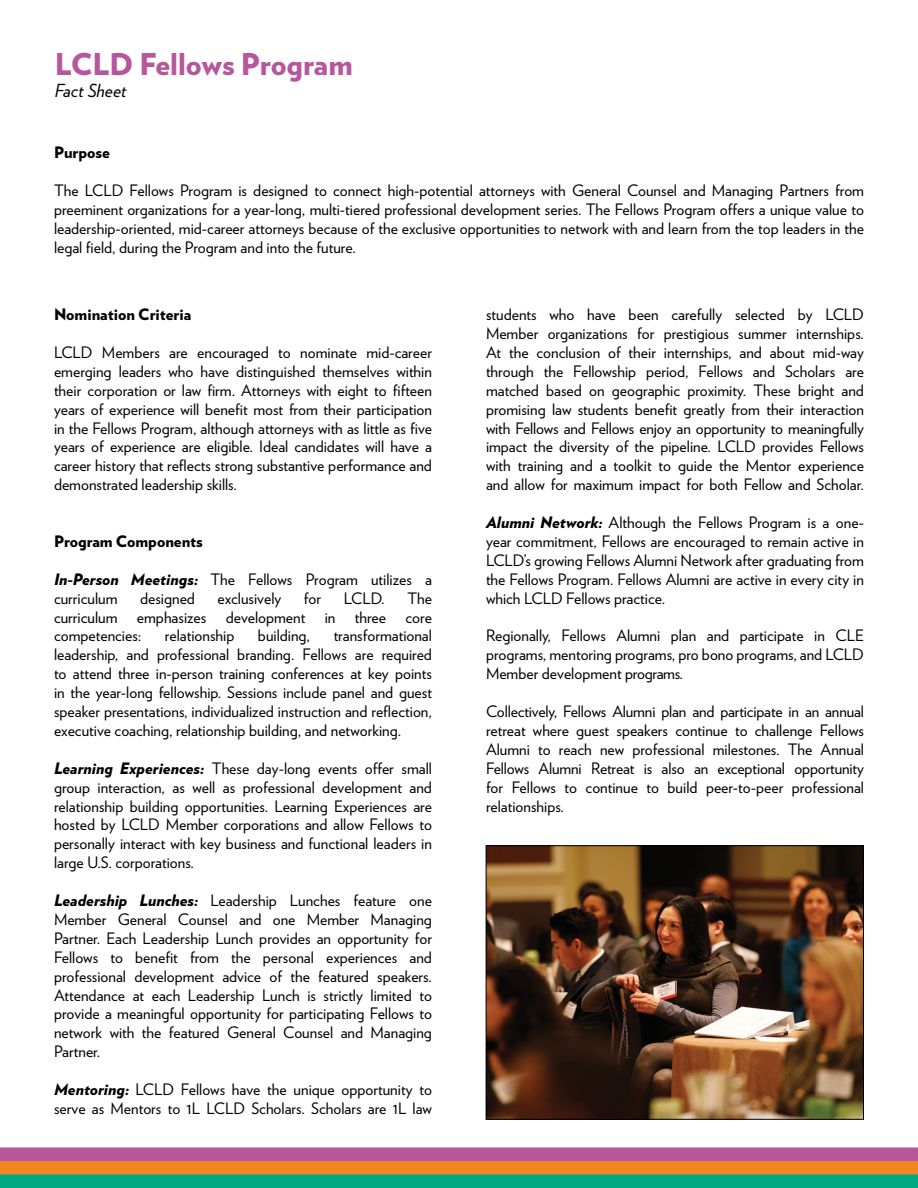
<style>
.page{position:relative;width:918px;height:1188px;background:#fff}
.page>*{position:absolute;margin:0;border:0;box-sizing:border-box;transform-origin:0 0}
.t1{font:900 30px "Verlag";color:#b6579d}
.t2{font:italic 18px "Verlag";color:#000}
.t3{font:15.75px/18.9px "Verlag";color:#000;text-align:justify}
.t4{font:900 15.75px "Verlag";color:#000}
.s1{font-weight:900;font-style:italic}
</style>
<div class="page">
<svg style="left:0;top:1148px;width:918px;height:40px;background:#8d8269"></svg>
<img style="left:488px;top:848px;width:374px;height:269px">
<div style="left:486px;top:846px;width:378px;height:273px;border:1px solid #000"></div>
<h1 class="t1" style="left:55px;top:39px;width:299px">LCLD Fellows Program</h1>
<p class="t2" style="left:55px;top:76px;width:73px">Fact Sheet</p>
<p class="t4" style="left:54px;top:139px;width:57px">Purpose</p>
<p class="t3" style="left:54px;top:180px;width:812px">The LCLD Fellows Program is designed to connect high-potential attorneys with General Counsel and Managing Partners from preeminent organizations for a year-long, multi-tiered professional development series. The Fellows Program offers a unique value to leadership-oriented, mid-career attorneys because of the exclusive opportunities to network with and learn from the top leaders in the legal field, during the Program and into the future.</p>
<p class="t4" style="left:54px;top:301px;width:139px">Nomination Criteria</p>
<p class="t3" style="left:54px;top:342px;width:380px">LCLD Members are encouraged to nominate mid-career emerging leaders who have distinguished themselves within their corporation or law firm. Attorneys with eight to fifteen years of experience will benefit most from their participation in the Fellows Program, although attorneys with as little as five years of experience are eligible. Ideal candidates will have a career history that reflects strong substantive performance and demonstrated leadership skills.</p>
<p class="t4" style="left:54px;top:528px;width:150px">Program Components</p>
<p class="t3" style="left:54px;top:569px;width:379px"><span class="s1">In-Person Meetings:</span> The Fellows Program utilizes a curriculum</p>
<p class="t3" style="left:140px;top:588px;width:56px">designed</p>
<p class="t3" style="left:218px;top:588px;width:65px">exclusively</p>
<p class="t3" style="left:304px;top:588px;width:19px">for</p>
<p class="t3" style="left:344px;top:588px;width:42px">LCLD.</p>
<p class="t3" style="left:54px;top:588px;width:380px;text-indent:353px">The curriculum emphasizes development in three core competencies:</p>
<p class="t3" style="left:54px;top:625px;width:380px;text-indent:280px">transformational leadership, and professional branding. Fellows are required to attend three in-person training conferences at key points in the year-long fellowship. Sessions include panel and guest speaker presentations, individualized instruction and reflection, executive coaching, relationship building, and networking.</p>
<p class="t3" style="left:54px;top:758px;width:380px"><span class="s1">Learning Experiences:</span> These day-long events offer small group interaction, as well as professional development and relationship building opportunities. Learning Experiences are hosted by LCLD Member corporations and allow Fellows to personally interact with key business and functional leaders in large U.S. corporations.</p>
<p class="t3" style="left:54px;top:890px;width:380px"><span class="s1">Leadership Lunches:</span> Leadership Lunches feature one Member General Counsel and one Member Managing Partner. Each Leadership Lunch provides an opportunity for Fellows to benefit from the personal experiences and professional development advice of the featured speakers.<br>Attendance at each Leadership Lunch is strictly limited to provide a meaningful opportunity for participating Fellows to network with the featured General Counsel and Managing Partner.</p>
<p class="t3" style="left:54px;top:1079px;width:380px"><span class="s1">Mentoring:</span> LCLD Fellows have the unique opportunity to serve as Mentors to 1L LCLD Scholars. Scholars are 1L law</p>
<p class="t3" style="left:165px;top:625px;width:71px">relationship</p>
<p class="t3" style="left:258px;top:625px;width:54px">building,</p>
<p class="t3" style="left:486px;top:304px;width:380px">students who have been carefully selected by LCLD Member organizations for prestigious summer internships.<br>At the conclusion of their internships, and about mid-way through the Fellowship period, Fellows and Scholars are matched based on geographic proximity. These bright and promising law students benefit greatly from their interaction with Fellows and Fellows enjoy an opportunity to meaningfully impact the diversity of the pipeline. LCLD provides Fellows with training and a toolkit to guide the Mentor experience and allow for maximum impact for both Fellow and Scholar.</p>
<p class="t3" style="left:486px;top:512px;width:380px"><span class="s1">Alumni Network:</span> Although the Fellows Program is a one&shy;year commitment, Fellows are encouraged to remain active in LCLD’s growing Fellows Alumni Network after graduating from the Fellows Program. Fellows Alumni are active in every city in which LCLD Fellows practice.</p>
<p class="t3" style="left:486px;top:625px;width:380px">Regionally, Fellows Alumni plan and participate in CLE programs, mentoring programs, pro bono programs, and LCLD Member development programs.</p>
<p class="t3" style="left:486px;top:701px;width:380px">Collectively, Fellows Alumni plan and participate in an annual retreat where guest speakers continue to challenge Fellows Alumni to reach new professional milestones. The Annual Fellows Alumni Retreat is also an exceptional opportunity for Fellows to continue to build peer-to-peer professional relationships.</p>
</div>
